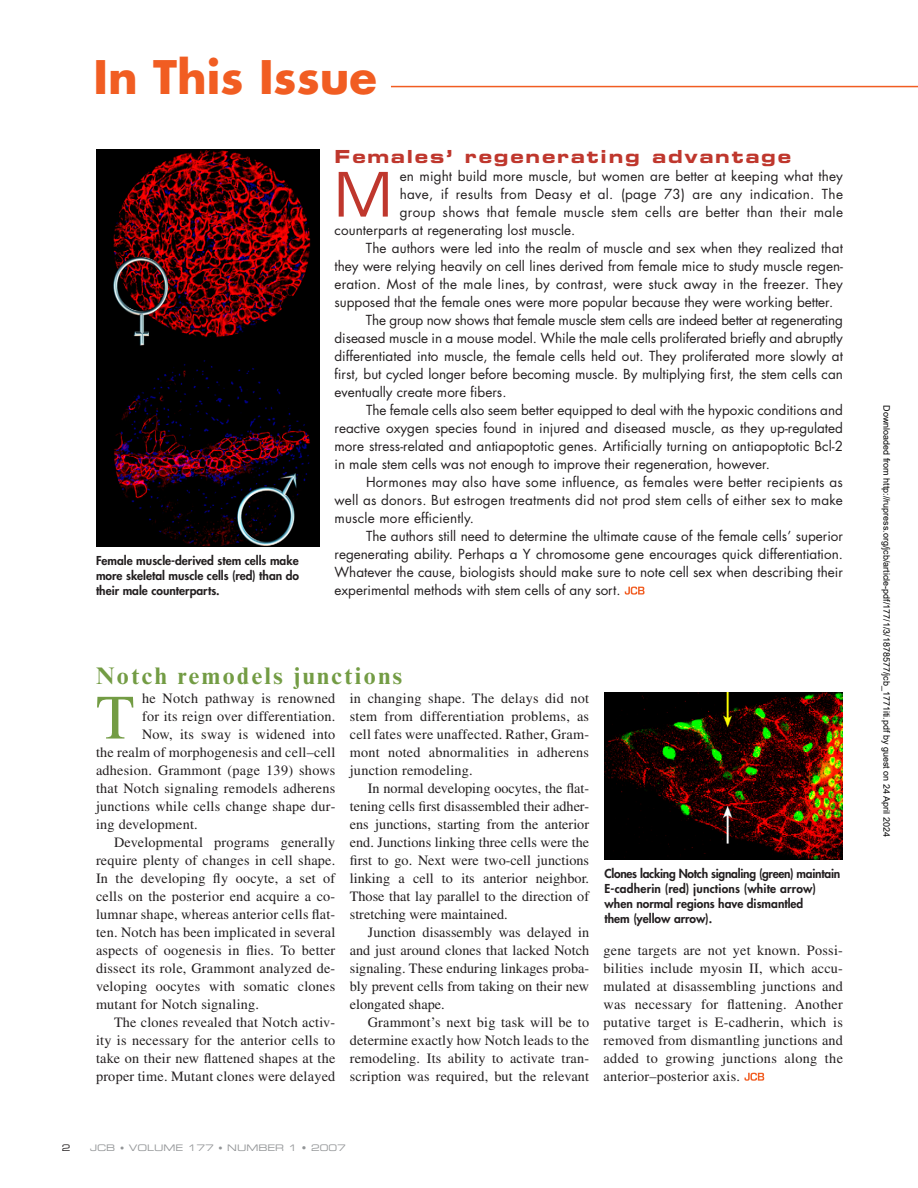
<style>
.page{position:relative;width:918px;height:1188px;background:#fff}
.page>*{position:absolute;margin:0;border:0;box-sizing:border-box;transform-origin:0 0}
.t1{font:63px "Times LT Std";color:#739c44}
.t2{font:59.55px "Eurostile LT Std";color:#bf372d}
.t3{font:700 45px "Futura Std";color:#f15d22}
.t4{font:700 24px "Times New Roman MT Std";letter-spacing:.1em;color:#739c44}
.t5{font:18px "Eurostile LT Std Bold Ex 2";letter-spacing:.1em;color:#bf372d}
.t6{font:14.25px/18px "Times LT Std";letter-spacing:.015em;color:#231f20;text-align:justify}
.t7{font:13.5px "Futura Std";color:#231f20}
.t8{font:13.5px "Futura Std";letter-spacing:.025em;color:#231f20}
.t9{font:13.5px "Futura Std";letter-spacing:.02em;color:#231f20}
.t10{font:800 12px/15px "Futura Std";color:#231f20;text-align:justify}
.t11{font:9px "Arial";color:#000}
.t12{font:9px "Eurostile LT Std Ex 2";color:#949698}
.t13{font:9px "Eurostile LT Std Ex 2";color:#231f20}
.s1{font-size:8.25px}
</style>
<div class="page">
<hr style="left:391px;top:86px;width:527px;height:1px;background:#f15d22">
<svg style="left:625px;top:587px;width:20px;height:8px"></svg>
<svg style="left:744px;top:1073px;width:20px;height:8px"></svg>
<img style="left:96px;top:149px;width:224px;height:397px">
<img style="left:604px;top:692px;width:239px;height:167px">
<h3 class="t3" style="left:93px;top:56px;width:285px">In This Issue</h3>
<p class="t10" style="left:96px;top:554px;width:205px">Female muscle-derived stem cells make more skeletal muscle cells (red) than do their male counterparts.</p>
<p class="t5" style="left:334px;top:148px;width:458px">Females’ regenerating advantage</p>
<h2 class="t2" style="left:334px;top:167px;width:59px">M</h2>
<p class="t7" style="left:400px;top:169px;width:445px">en might build more muscle, but women are better at keeping what they</p>
<p class="t9" style="left:400px;top:187px;width:445px">have, if results from Deasy et al. (page 73) are any indication. The</p>
<p class="t8" style="left:400px;top:205px;width:445px">group shows that female muscle stem cells are better than their male</p>
<p class="t7" style="left:335px;top:223px;width:242px">counterparts at regenerating lost muscle.</p>
<p class="t7" style="left:366px;top:241px;width:478px">The authors were led into the realm of muscle and sex when they realized that</p>
<p class="t7" style="left:335px;top:259px;width:510px">they were relying heavily on cell lines derived from female mice to study muscle regen-</p>
<p class="t7" style="left:335px;top:277px;width:510px">eration. Most of the male lines, by contrast, were stuck away in the freezer. They</p>
<p class="t7" style="left:335px;top:295px;width:500px">supposed that the female ones were more popular because they were working better.</p>
<p class="t7" style="left:366px;top:313px;width:479px">The group now shows that female muscle stem cells are indeed better at regenerating</p>
<p class="t7" style="left:335px;top:331px;width:510px">diseased muscle in a mouse model. While the male cells proliferated briefly and abruptly</p>
<p class="t7" style="left:335px;top:349px;width:510px">differentiated into muscle, the female cells held out. They proliferated more slowly at</p>
<p class="t7" style="left:335px;top:367px;width:510px">first, but cycled longer before becoming muscle. By multiplying first, the stem cells can</p>
<p class="t7" style="left:335px;top:385px;width:174px">eventually create more fibers.</p>
<p class="t7" style="left:366px;top:403px;width:479px">The female cells also seem better equipped to deal with the hypoxic conditions and</p>
<p class="t7" style="left:335px;top:421px;width:510px">reactive oxygen species found in injured and diseased muscle, as they up-regulated</p>
<p class="t7" style="left:335px;top:439px;width:510px">more stress-related and antiapoptotic genes. Artificially turning on antiapoptotic Bcl-2</p>
<p class="t7" style="left:335px;top:457px;width:437px">in male stem cells was not enough to improve their regeneration, however.</p>
<p class="t7" style="left:366px;top:475px;width:479px">Hormones may also have some influence, as females were better recipients as</p>
<p class="t7" style="left:335px;top:493px;width:510px">well as donors. But estrogen treatments did not prod stem cells of either sex to make</p>
<p class="t7" style="left:335px;top:511px;width:141px">muscle more efficiently.</p>
<p class="t7" style="left:366px;top:529px;width:479px">The authors still need to determine the ultimate cause of the female cells’ superior</p>
<p class="t7" style="left:335px;top:547px;width:510px">regenerating ability. Perhaps a Y chromosome gene encourages quick differentiation.</p>
<p class="t7" style="left:335px;top:565px;width:510px">Whatever the cause, biologists should make sure to note cell sex when describing their</p>
<p class="t7" style="left:335px;top:583px;width:287px">experimental methods with stem cells of any sort.</p>
<h3 class="t4" style="left:96px;top:667px;width:308px">Notch remodels junctions</h3>
<h1 class="t1" style="left:96px;top:694px;width:40px">T</h1>
<p class="t6" style="left:142px;top:690px;width:195px">he Notch pathway is renowned</p>
<p class="t6" style="left:350px;top:690px;width:241px">in changing shape. The delays did not stem from differentiation problems, as cell fates were unaffected. Rather, Gram&shy;mont noted abnormalities in adherens junction remodeling.</p>
<p class="t6" style="left:350px;top:780px;width:241px;text-indent:18px">In normal developing oocytes, the flat&shy;tening cells first disassembled their adher&shy;ens junctions, starting from the anterior end. Junctions linking three cells were the first to go. Next were two-cell junctions linking a cell to its anterior neighbor.<br>Those that lay parallel to the direction of stretching were maintained.</p>
<p class="t6" style="left:350px;top:924px;width:241px;text-indent:18px">Junction disassembly was delayed in and just around clones that lacked Notch signaling. These enduring linkages proba&shy;bly prevent cells from taking on their new elongated shape.</p>
<p class="t6" style="left:350px;top:1014px;width:241px;text-indent:18px">Grammont’s next big task will be to determine exactly how Notch leads to the remodeling. Its ability to activate tran&shy;scription was required, but the relevant</p>
<p class="t6" style="left:142px;top:708px;width:195px">for its reign over differentiation.</p>
<p class="t6" style="left:142px;top:726px;width:195px">Now, its sway is widened into</p>
<p class="t6" style="left:96px;top:744px;width:241px">the realm of morphogenesis and cell–cell</p>
<p class="t6" style="left:96px;top:762px;width:241px">adhesion. Grammont (page 139) shows</p>
<p class="t6" style="left:96px;top:780px;width:241px">that Notch signaling remodels adherens</p>
<p class="t6" style="left:96px;top:798px;width:241px">junctions while cells change shape dur-</p>
<p class="t6" style="left:96px;top:816px;width:103px">ing development.</p>
<p class="t6" style="left:114px;top:834px;width:223px">Developmental programs generally</p>
<p class="t6" style="left:96px;top:852px;width:241px">require plenty of changes in cell shape.</p>
<p class="t6" style="left:96px;top:870px;width:241px">In the developing fly oocyte, a set of</p>
<p class="t6" style="left:96px;top:888px;width:241px">cells on the posterior end acquire a co-</p>
<p class="t6" style="left:96px;top:906px;width:241px">lumnar shape, whereas anterior cells flat-</p>
<p class="t6" style="left:96px;top:924px;width:241px">ten. Notch has been implicated in several</p>
<p class="t6" style="left:96px;top:942px;width:241px">aspects of oogenesis in flies. To better</p>
<p class="t6" style="left:96px;top:960px;width:241px">dissect its role, Grammont analyzed de-</p>
<p class="t6" style="left:96px;top:978px;width:241px">veloping oocytes with somatic clones</p>
<p class="t6" style="left:96px;top:996px;width:165px">mutant for Notch signaling.</p>
<p class="t6" style="left:114px;top:1014px;width:223px">The clones revealed that Notch activ-</p>
<p class="t6" style="left:96px;top:1032px;width:241px">ity is necessary for the anterior cells to</p>
<p class="t6" style="left:96px;top:1050px;width:241px">take on their new flattened shapes at the</p>
<p class="t6" style="left:96px;top:1068px;width:241px">proper time. Mutant clones were delayed</p>
<p class="t10" style="left:604px;top:867px;width:237px;text-align:left">Clones lacking Notch signaling (green) maintain E-cadherin (red) junctions (white arrow) when normal regions have dismantled<br>them (yellow arrow).</p>
<p class="t6" style="left:604px;top:942px;width:241px">gene targets are not yet known. Possi&shy;bilities include myosin II, which accu&shy;mulated at disassembling junctions and was necessary for flattening. Another putative target is E-cadherin, which is removed from dismantling junctions and added to growing junctions along the anterior–posterior axis.</p>
<p class="t13" style="left:62px;top:1144px;width:10px">2</p>
<p class="t12" style="left:90px;top:1144px;width:257px">JCB <span class="s1">•</span> VOLUME 177 <span class="s1">•</span> NUMBER 1 • 2007</p>
<p class="t11" style="left:890px;top:405px;width:433px;rotate:90deg">Downloaded from http://rupress.org/jcb/article-pdf/177/1/3/1878577/jcb_1771iti.pdf by guest on 24 April 2024</p>
</div>
